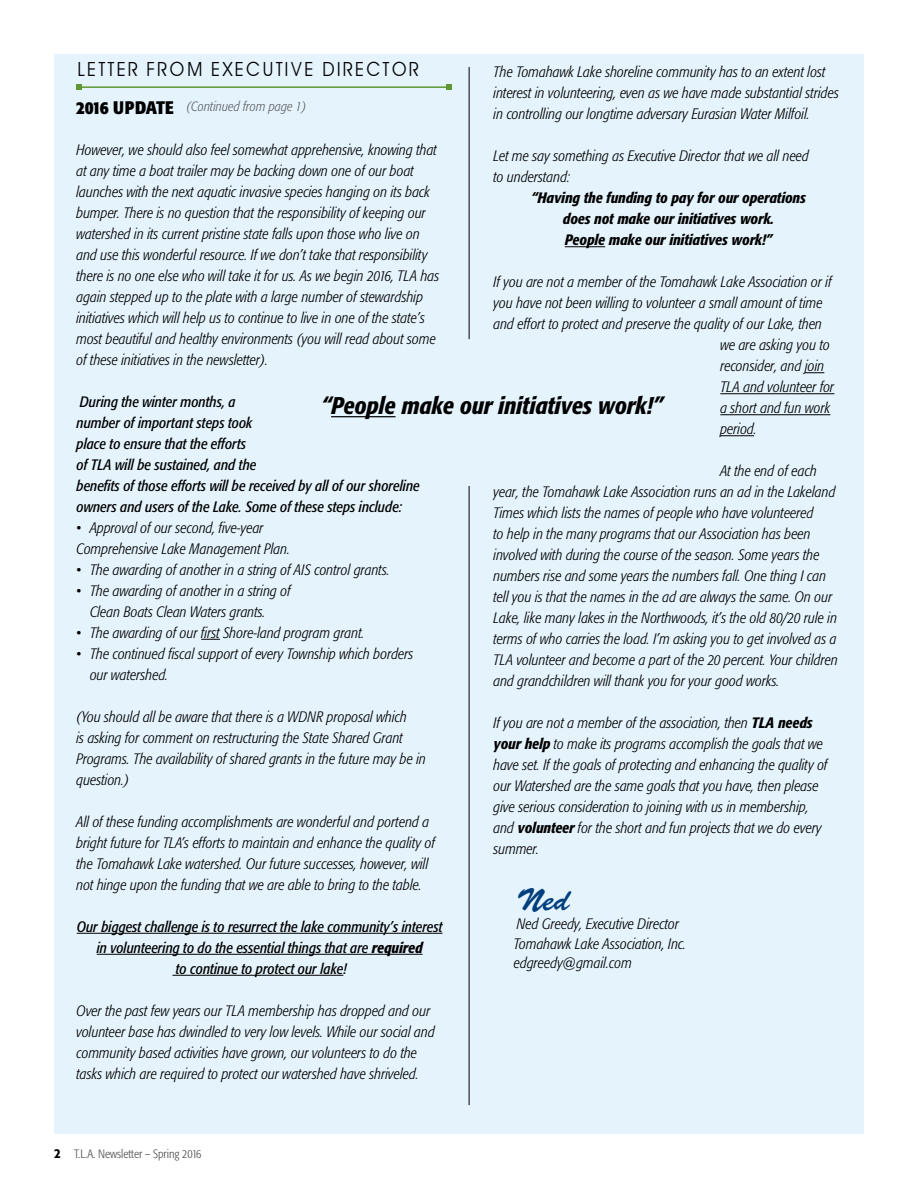
<style>
.page{position:relative;width:918px;height:1188px;background:#fff}
.page>*{position:absolute;margin:0;border:0;box-sizing:border-box;transform-origin:0 0}
.t1{font:31.5px "Brush Script Std";color:#003e7e}
.t2{font:italic 500 condensed 24px "Formata";color:#000}
.t3{font:19.5px "Avant Garde";letter-spacing:.08em;color:#000;scale:.93 1}
.t4{font:700 condensed 18px "Formata";letter-spacing:-.01em;color:#000}
.t5{font:italic 300 condensed 15px/21px "Formata";color:#000}
.t6{font:italic condensed 15px/21px "Formata";color:#000}
.t7{font:italic 500 condensed 15px/21px "Formata";color:#000;text-align:center}
.t8{font:italic 300 condensed 13.5px "Formata";color:#636466}
.t9{font:300 condensed 12px "Formata";color:#4d4d4f}
.s1{font-weight:500}
.s2{font-weight:500;font-size:13.5px;color:#000}
</style>
<div class="page">
<div style="left:54px;top:54px;width:810px;height:1080px;background:#e4f3fc"></div>
<svg style="left:201px;top:639px;width:19px;height:1px"></svg>
<hr style="left:77px;top:933px;width:366px;height:1px;background:#000">
<hr style="left:97px;top:954px;width:326px;height:1px;background:#000">
<hr style="left:172px;top:975px;width:171px;height:1px;background:#000">
<hr style="left:565px;top:246px;width:40px;height:1px;background:#000">
<svg style="left:805px;top:372px;width:19px;height:1px"></svg>
<hr style="left:720px;top:393px;width:114px;height:1px;background:#000">
<hr style="left:720px;top:414px;width:110px;height:1px;background:#000">
<hr style="left:720px;top:435px;width:34px;height:1px;background:#000">
<hr style="left:469px;top:67px;width:1px;height:272px;background:#000">
<hr style="left:80px;top:86px;width:369px;height:2px;background:#5e9732">
<svg style="left:76px;top:84px;width:6px;height:6px"></svg>
<svg style="left:446px;top:84px;width:6px;height:6px"></svg>
<hr style="left:331px;top:416px;width:65px;height:1px;background:#000">
<hr style="left:469px;top:486px;width:1px;height:619px;background:#000">
<h3 class="t3" style="left:77px;top:58px;width:370px">LETTER FROM EXECUTIVE DIRECTOR</h3>
<p class="t5" style="left:494px;top:62px;width:347px">The Tomahawk Lake shoreline community has to an extent lost interest in volunteering, even as we have made substantial strides in controlling our longtime adversary Eurasian Water Milfoil.</p>
<p class="t5" style="left:494px;top:146px;width:317px">Let me say something as Executive Director that we all need to understand:</p>
<p class="t7" style="left:531px;top:187px;width:276px">“Having the funding to pay for our operations does not make our initiatives work.<br>People make our initiatives work!”</p>
<p class="t5" style="left:494px;top:272px;width:340px">If you are not a member of the Tomahawk Lake Association or if</p>
<p class="t5" style="left:494px;top:293px;width:331px">you have not been willing to volunteer a small amount of time</p>
<p class="t5" style="left:494px;top:314px;width:330px">and effort to protect and preserve the quality of our Lake, then</p>
<p class="t5" style="left:720px;top:335px;width:111px">we are asking you to</p>
<p class="t5" style="left:720px;top:356px;width:105px">reconsider, and join</p>
<p class="t5" style="left:720px;top:377px;width:116px">TLA and volunteer for</p>
<p class="t5" style="left:720px;top:398px;width:112px">a short and fun work</p>
<p class="t5" style="left:720px;top:419px;width:38px">period.</p>
<p class="t5" style="left:494px;top:461px;width:346px;text-indent:227px">At the end of each year, the Tomahawk Lake Association runs an ad in the Lakeland Times which lists the names of people who have volunteered<br>to help in the many programs that our Association has been involved with during the course of the season. Some years the numbers rise and some years the numbers fall. One thing I can tell you is that the names in the ad are always the same. On our Lake, like many lakes in the Northwoods, it’s the old 80/20 rule in terms of who carries the load. I’m asking you to get involved as a TLA volunteer and become a part of the 20 percent. Your children and grandchildren will thank you for your good works.</p>
<p class="t5" style="left:494px;top:713px;width:336px">If you are not a member of the association, then <span class="s1">TLA needs your help</span> to make its programs accomplish the goals that we have set. If the goals of protecting and enhancing the quality of our Watershed are the same goals that you have, then please give serious consideration to joining with us in membership, and <span class="s1">volunteer</span> for the short and fun projects that we do every summer.</p>
<h1 class="t1" style="left:517px;top:882px;width:55px">Ned</h1>
<p class="t5" style="left:514px;top:914px;width:174px;line-height:19.5px">Ned Greedy, Executive Director<br>Tomahawk Lake Association, Inc. edgreedy@gmail.com</p>
<p class="t8" style="left:186px;top:99px;width:122px">(Continued from page 1)</p>
<p class="t5" style="left:76px;top:139px;width:364px">However, we should also feel somewhat apprehensive, knowing that at any time a boat trailer may be backing down one of our boat launches with the next aquatic invasive species hanging on its back bumper. There is no question that the responsibility of keeping our watershed in its current pristine state falls upon those who live on and use this wonderful resource. If we don’t take that responsibility there is no one else who will take it for us. As we begin 2016, TLA has again stepped up to the plate with a large number of stewardship initiatives which will help us to continue to live in one of the state’s most beautiful and healthy environments (you will read about some of these initiatives in the newsletter).</p>
<p class="t6" style="left:76px;top:391px;width:345px">During the winter months, a<br>number of important steps took<br>place to ensure that the efforts<br>of TLA will be sustained, and the<br>benefits of those efforts will be received by all of our shoreline owners and users of the Lake. Some of these steps include:</p>
<p class="t5" style="left:76px;top:517px;width:215px">• Approval of our second, five-year<br>Comprehensive Lake Management Plan.</p>
<p class="t5" style="left:76px;top:559px;width:315px">• The awarding of another in a string of AIS control grants.</p>
<p class="t5" style="left:90px;top:580px;width:202px;text-indent:-14px">• The awarding of another in a string of<br>Clean Boats Clean Waters grants.</p>
<p class="t5" style="left:76px;top:622px;width:290px">• The awarding of our first Shore-land program grant.</p>
<p class="t5" style="left:90px;top:643px;width:325px;text-indent:-14px">• The continued fiscal support of every Township which borders our watershed.</p>
<p class="t5" style="left:76px;top:706px;width:351px">(You should all be aware that there is a WDNR proposal which<br>is asking for comment on restructuring the State Shared Grant Programs. The availability of shared grants in the future may be in question.)</p>
<p class="t5" style="left:76px;top:811px;width:360px">All of these funding accomplishments are wonderful and portend a bright future for TLA’s efforts to maintain and enhance the quality of the Tomahawk Lake watershed. Our future successes, however, will not hinge upon the funding that we are able to bring to the table.</p>
<p class="t6" style="left:77px;top:916px;width:367px;text-align:center">Our biggest challenge is to resurrect the lake community’s interest in volunteering to do the essential things that are <span class="s1">required<br></span>to continue to protect our lake!</p>
<p class="t5" style="left:76px;top:1000px;width:360px">Over the past few years our TLA membership has dropped and our volunteer base has dwindled to very low levels. While our social and community based activities have grown, our volunteers to do the tasks which are required to protect our watershed have shriveled.</p>
<p class="t4" style="left:76px;top:97px;width:100px">2016 UPdate</p>
<h2 class="t2" style="left:321px;top:391px;width:343px">“People make our initiatives work!”</h2>
<p class="t9" style="left:54px;top:1147px;width:149px"><span class="s2">2</span> T.L.A. Newsletter – Spring 2016</p>
</div>
